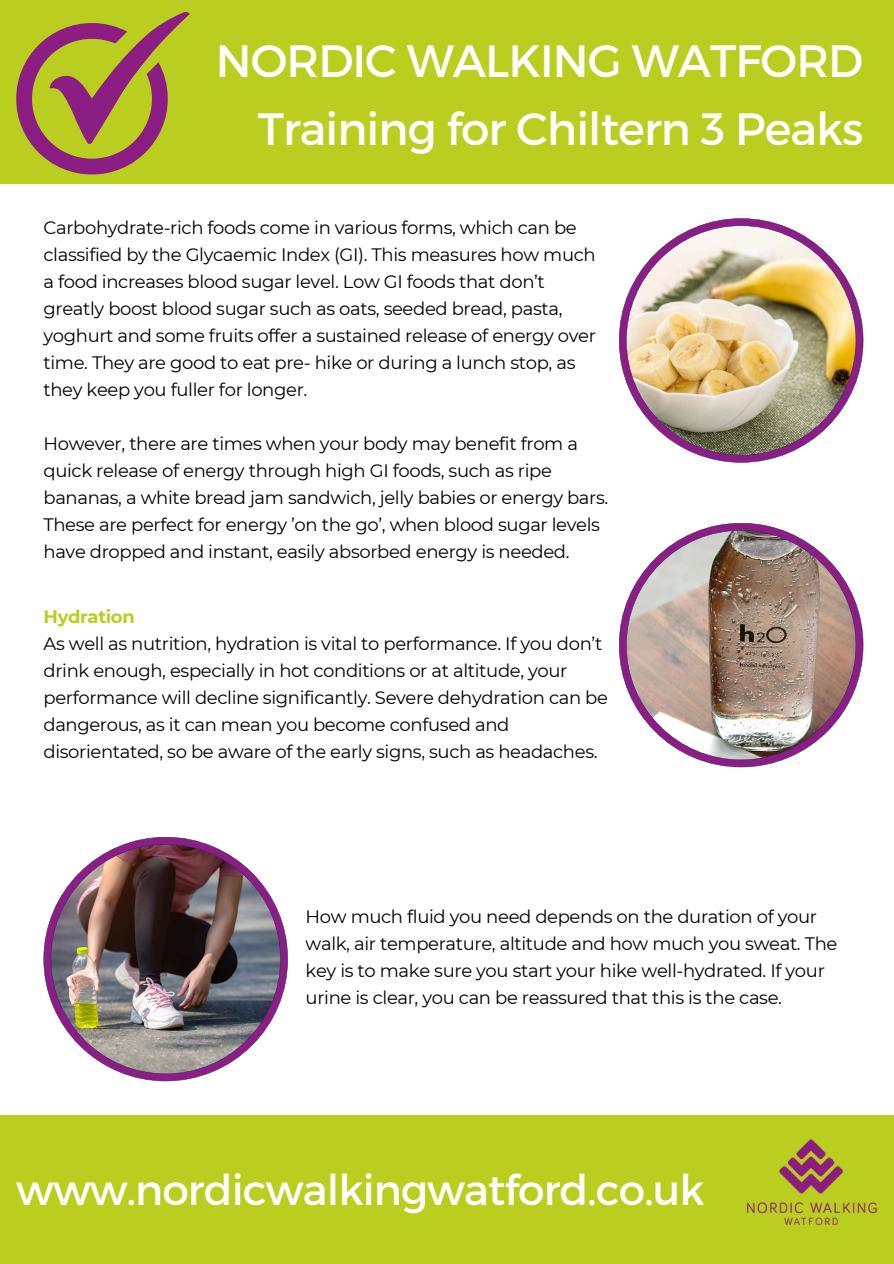
<style>
.page{position:relative;width:894px;height:1264px;background:#fff}
.page>*{position:absolute;margin:0;border:0;box-sizing:border-box;transform-origin:0 0}
.t1{font:45.3px/67.5px "Montserrat";letter-spacing:-.02em;color:#fff;text-align:right}
.t2{font:42.3px "Montserrat";letter-spacing:-.02em;color:#fff}
.t3{font:18px/27px "Montserrat";letter-spacing:-.02em;color:#000001}
.t4{font:700 18px "Montserrat";letter-spacing:-.02em;color:#b9ce1e}
</style>
<div class="page">
<div style="left:0;top:1114px;width:893px;height:149px;background:#b9ce1e"></div>
<div style="left:0;top:0;width:893px;height:184px;background:#b9ce1e"></div>
<img style="left:737px;top:1114px;width:148px;height:112px">
<svg style="left:16px;top:12px;width:173px;height:162px"></svg>
<img style="left:619px;top:218px;width:244px;height:244px">
<img style="left:619px;top:523px;width:244px;height:244px">
<img style="left:43px;top:837px;width:245px;height:244px">
<h1 class="t1" style="left:216px;top:25px;width:649px">NORDIC WALKING WATFORD<br>Training for Chiltern 3 Peaks</h1>
<p class="t3" style="left:43px;top:214px;width:553px">Carbohydrate-rich foods come in various forms, which can be classified by the Glycaemic Index (GI). This measures how much a food increases blood sugar level. Low GI foods that don’t greatly boost blood sugar such as oats, seeded bread, pasta, yoghurt and some fruits offer a sustained release of energy over time. They are good to eat pre- hike or during a lunch stop, as they keep you fuller for longer.</p>
<p class="t3" style="left:43px;top:430px;width:566px">However, there are times when your body may benefit from a quick release of energy through high GI foods, such as ripe bananas, a white bread jam sandwich, jelly babies or energy bars.<br>These are perfect for energy ’on the go’, when blood sugar levels have dropped and instant, easily absorbed energy is needed.</p>
<p class="t4" style="left:43px;top:605px;width:93px">Hydration</p>
<p class="t3" style="left:43px;top:630px;width:566px">As well as nutrition, hydration is vital to performance. If you don’t drink enough, especially in hot conditions or at altitude, your performance will decline significantly. Severe dehydration can be dangerous, as it can mean you become confused and disorientated, so be aware of the early signs, such as headaches.</p>
<p class="t3" style="left:305px;top:903px;width:533px">How much fluid you need depends on the duration of your walk, air temperature, altitude and how much you sweat. The key is to make sure you start your hike well-hydrated. If your urine is clear, you can be reassured that this is the case.</p>
<p class="t2" style="left:16px;top:1162px;width:690px">www.nordicwalkingwatford.co.uk</p>
</div>
